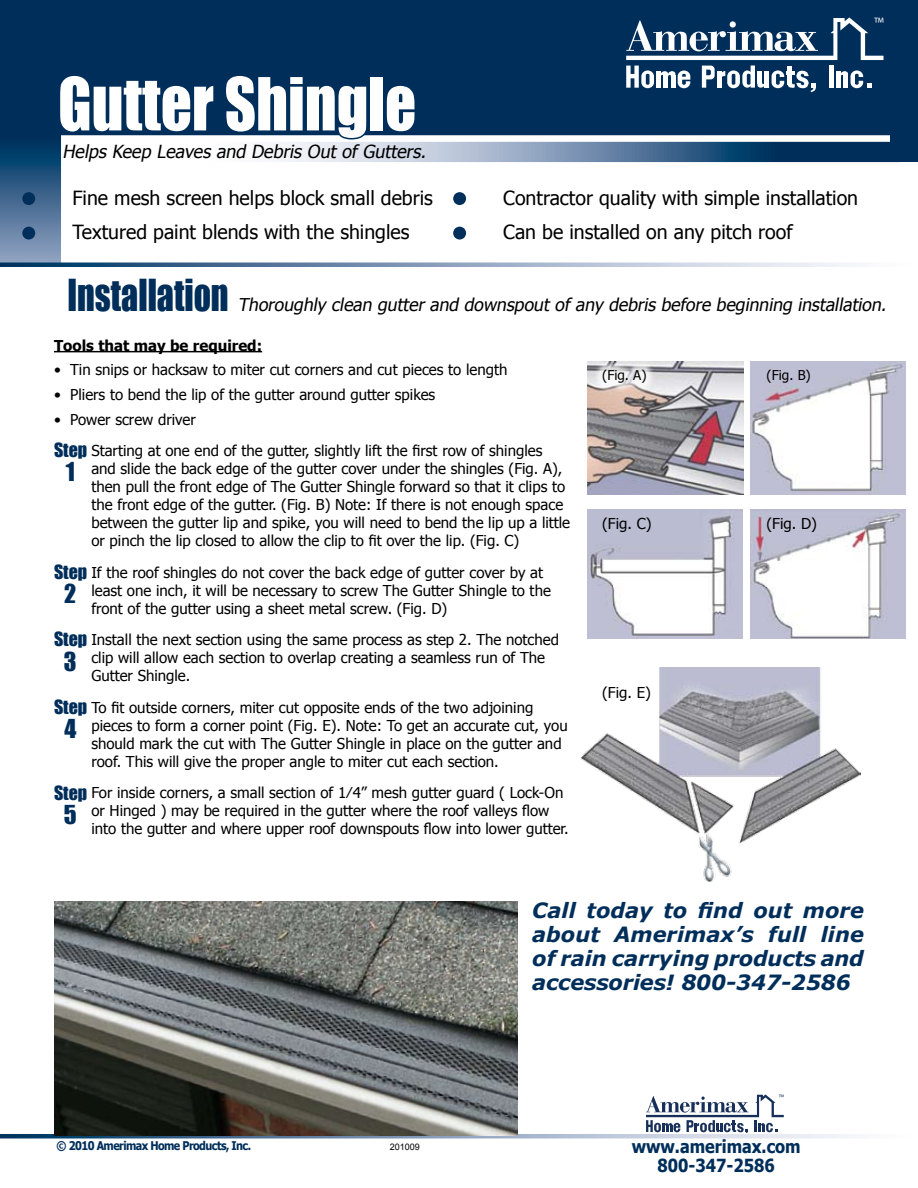
<style>
.page{position:relative;width:918px;height:1188px;background:#fff}
.page>*{position:absolute;margin:0;border:0;box-sizing:border-box;transform-origin:0 0}
.t1{font:67.5px "Impact";color:#fff;scale:.9 1}
.t2{font:40.5px "Impact";color:#002e5a;scale:.84 1}
.t3{font:24px "Impact";color:#002e5a}
.t4{font:italic 700 21px/24px "Verdana";color:#002e5a;text-align:justify}
.t5{font:19.5px "Tahoma";color:#000}
.t6{font:italic 18px "Tahoma";color:#000}
.t7{font:700 18px/19.5px "Tahoma";color:#002e5a;text-align:center;scale:.9 1}
.t8{font:18px "Impact";color:#002e5a}
.t9{font:italic 17.7px "Tahoma";color:#000}
.t10{font:15px/18px "Tahoma";color:#000}
.t11{font:700 15px "Tahoma";color:#000}
.t12{font:13.5px "Tahoma";color:#000}
.t13{font:12.3px "Myriad";color:#fff}
.t14{font:700 12px "Tahoma";letter-spacing:-.05em;color:#002e5a;scale:.9 1}
.t15{font:9px "Arial";color:#000}
.t16{font:6.6px "Myriad";color:#183059}
.s1{font-size:37.5px;color:#fff}
</style>
<div class="page">
<svg style="left:0;top:0;width:918px;height:262px"></svg>
<hr style="left:54px;top:351px;width:208px;height:1px;background:#000">
<img style="left:587px;top:362px;width:156px;height:132px">
<div style="left:592px;top:359px;width:128px;height:97px;background:#fff;opacity:.75"></div>
<img style="left:750px;top:362px;width:156px;height:133px">
<div style="left:891px;top:116px;width:27px;height:46px;background:#002e5a"></div>
<div style="left:57px;top:73px;width:159px;height:62px;background:#002e5a"></div>
<svg style="left:222px;top:73px;width:147px;height:68px;background:#133e66"></svg>
<div style="left:369px;top:76px;width:15px;height:56px;border:3px solid #002e5a"></div>
<div style="left:383px;top:82px;width:35px;height:53px;background:#002e5a"></div>
<div style="left:829px;top:66px;width:5px;height:22px;background:#fff"></div>
<div style="left:836px;top:71px;width:5px;height:17px;background:#fff"></div>
<svg style="left:702px;top:66px;width:114px;height:26px"></svg>
<svg style="left:626px;top:17px;width:258px;height:43px"></svg>
<svg style="left:626px;top:66px;width:64px;height:22px"></svg>
<svg style="left:839px;top:70px;width:33px;height:18px"></svg>
<svg style="left:646px;top:1094px;width:138px;height:39px"></svg>
<svg style="left:0;top:1134px;width:850px;height:4px;background:#8fa4bd"></svg>
<svg style="left:0;top:262px;width:850px;height:5px;background:#8ba2bb"></svg>
<img style="left:750px;top:509px;width:155px;height:129px">
<img style="left:587px;top:509px;width:155px;height:129px">
<img style="left:54px;top:902px;width:464px;height:234px">
<img style="left:581px;top:668px;width:280px;height:213px">
<p class="t13" style="left:874px;top:16px;width:11px">™</p>
<h1 class="t1" style="left:58px;top:52px;width:399px">Gutter Shingle</h1>
<p class="t6" style="left:62px;top:139px;width:369px">Helps Keep Leaves and Debris Out of Gutters.</p>
<h3 class="t5" style="left:20px;top:185px;width:414px"><span class="s1">•</span> Fine mesh screen helps block small debris</h3>
<h3 class="t5" style="left:20px;top:219px;width:391px"><span class="s1">•</span> Textured paint blends with the shingles</h3>
<h3 class="t5" style="left:451px;top:185px;width:409px"><span class="s1">•</span> Contractor quality with simple installation</h3>
<h3 class="t5" style="left:451px;top:219px;width:343px"><span class="s1">•</span> Can be installed on any pitch roof</h3>
<h2 class="t2" style="left:68px;top:264px;width:193px">Installation</h2>
<p class="t9" style="left:238px;top:292px;width:654px">Thoroughly clean gutter and downspout of any debris before beginning installation.</p>
<p class="t11" style="left:54px;top:335px;width:210px">Tools that may be required:</p>
<p class="t10" style="left:54px;top:360px;width:455px">• Tin snips or hacksaw to miter cut corners and cut pieces to length</p>
<p class="t10" style="left:54px;top:385px;width:383px">• Pliers to bend the lip of the gutter around gutter spikes</p>
<p class="t10" style="left:91px;top:403px;width:453px;line-height:31.5px;text-indent:-37px">• Power screw driver<br>Starting at one end of the gutter, slightly lift the first row of shingles</p>
<p class="t10" style="left:91px;top:459px;width:480px">and slide the back edge of the gutter cover under the shingles (Fig. A), then pull the front edge of The Gutter Shingle forward so that it clips to the front edge of the gutter. (Fig. B) Note: If there is not enough space between the gutter lip and spike, you will need to bend the lip up a little or pinch the lip closed to allow the clip to fit over the lip. (Fig. C)</p>
<p class="t10" style="left:91px;top:563px;width:461px">If the roof shingles do not cover the back edge of gutter cover by at least one inch, it will be necessary to screw The Gutter Shingle to the front of the gutter using a sheet metal screw. (Fig. D)</p>
<p class="t10" style="left:91px;top:630px;width:469px">Install the next section using the same process as step 2. The notched clip will allow each section to overlap creating a seamless run of The<br>Gutter Shingle.</p>
<p class="t10" style="left:91px;top:698px;width:478px">To fit outside corners, miter cut opposite ends of the two adjoining pieces to form a corner point (Fig. E). Note: To get an accurate cut, you should mark the cut with The Gutter Shingle in place on the gutter and roof. This will give the proper angle to miter cut each section.</p>
<p class="t10" style="left:91px;top:783px;width:479px">For inside corners, a small section of 1⁄4” mesh gutter guard ( Lock-On or Hinged ) may be required in the gutter where the roof valleys flow into the gutter and where upper roof downspouts flow into lower gutter.</p>
<p class="t8" style="left:54px;top:436px;width:35px">Step</p>
<h3 class="t3" style="left:66px;top:453px;width:11px">1</h3>
<p class="t8" style="left:54px;top:558px;width:35px">Step</p>
<h3 class="t3" style="left:64px;top:575px;width:14px">2</h3>
<p class="t8" style="left:54px;top:625px;width:35px">Step</p>
<h3 class="t3" style="left:64px;top:643px;width:14px">3</h3>
<p class="t8" style="left:54px;top:693px;width:35px">Step</p>
<h3 class="t3" style="left:64px;top:710px;width:13px">4</h3>
<p class="t8" style="left:54px;top:779px;width:35px">Step</p>
<h3 class="t3" style="left:64px;top:796px;width:14px">5</h3>
<p class="t12" style="left:602px;top:366px;width:46px">(Fig. A)</p>
<p class="t12" style="left:767px;top:366px;width:46px">(Fig. B)</p>
<p class="t10" style="left:602px;top:514px;width:51px">(Fig. C)</p>
<p class="t10" style="left:602px;top:683px;width:50px">(Fig. E)</p>
<p class="t10" style="left:766px;top:514px;width:52px">(Fig. D)</p>
<h3 class="t4" style="left:532px;top:897px;width:333px">Call today to find out more about Amerimax’s full line of rain carrying products and accessories! 800-347-2586</h3>
<p class="t14" style="left:57px;top:1137px;width:218px">© 2010 Amerimax Home Products, Inc.</p>
<p class="t15" style="left:390px;top:1141px;width:32px">201009</p>
<p class="t16" style="left:779px;top:1094px;width:7px">™</p>
<p class="t7" style="left:632px;top:1135px;width:189px">www.amerimax.com<br>800-347-2586</p>
</div>
